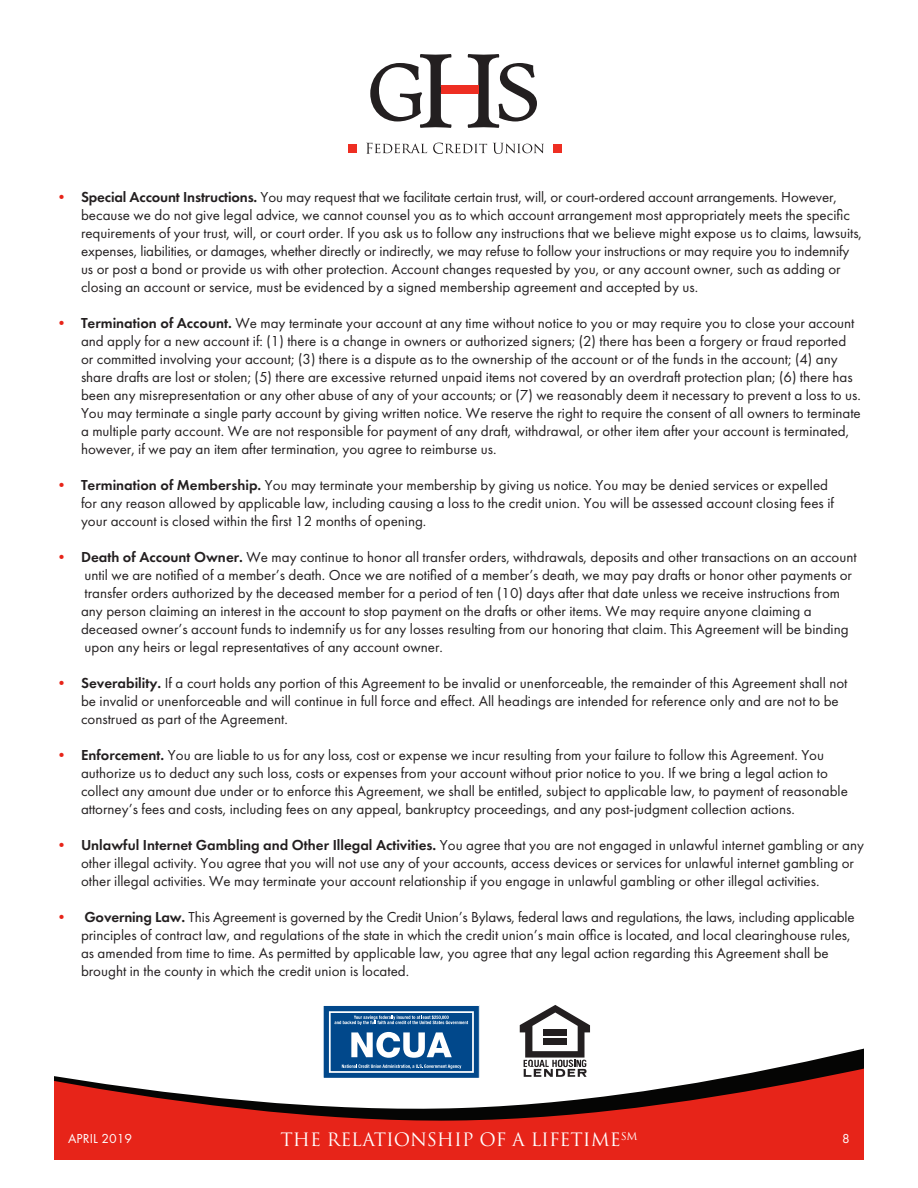
<style>
.page{position:relative;width:918px;height:1188px;background:#fff}
.page>*{position:absolute;margin:0;border:0;box-sizing:border-box;transform-origin:0 0}
.t1{font:18px "Trajan Pro 3";color:#fff}
.t2{font:15px/18px "Futura PT";color:#231f20}
.t3{font:13.5px "Futura PT";letter-spacing:.01em;color:#fff}
.t4{font:10.5px "Trajan Pro 3";color:#fff}
.s1{color:#e72419}
.s2{font-weight:600}
</style>
<div class="page">
<div style="left:348px;top:144px;width:8px;height:8px;background:#ee2e22"></div>
<svg style="left:366px;top:143px;width:61px;height:11px"></svg>
<svg style="left:433px;top:143px;width:54px;height:11px"></svg>
<svg style="left:493px;top:143px;width:51px;height:11px"></svg>
<div style="left:554px;top:144px;width:8px;height:8px;background:#ee2e22"></div>
<svg style="left:370px;top:54px;width:167px;height:74px"></svg>
<div style="left:441px;top:85px;width:37px;height:9px;background:#ee2e22"></div>
<svg style="left:479px;top:1042px;width:385px;height:22px"></svg>
<svg style="left:54px;top:1064px;width:810px;height:96px;fill:#e72419"></svg>
<div style="left:323px;top:1005px;width:156px;height:73px;background:#01488b"></div>
<div style="left:323px;top:1005px;width:156px;height:73px;border:1px solid #fff"></div>
<div style="left:329px;top:1011px;width:145px;height:62px;border:2px solid #fff"></div>
<svg style="left:335px;top:1015px;width:133px;height:10px"></svg>
<svg style="left:342px;top:1064px;width:119px;height:5px"></svg>
<svg style="left:351px;top:1032px;width:101px;height:26px"></svg>
<div style="left:514px;top:1000px;width:82px;height:82px;background:#fff"></div>
<svg style="left:520px;top:1005px;width:70px;height:72px"></svg>
<p class="t2" style="left:81px;top:187px;width:770px;text-indent:-27px"><span class="s1">•</span> <span class="s2">Special Account Instructions.</span> You may request that we facilitate certain trust, will, or court-ordered account arrangements. However, because we do not give legal advice, we cannot counsel you as to which account arrangement most appropriately meets the specific</p>
<p class="t2" style="left:81px;top:223px;width:783px">requirements of your trust, will, or court order. If you ask us to follow any instructions that we believe might expose us to claims, lawsuits, expenses, liabilities, or damages, whether directly or indirectly, we may refuse to follow your instructions or may require you to indemnify us or post a bond or provide us with other protection. Account changes requested by you, or any account owner, such as adding or closing an account or service, must be evidenced by a signed membership agreement and accepted by us.</p>
<p class="t2" style="left:81px;top:313px;width:781px;text-indent:-27px"><span class="s1">•</span> <span class="s2">Termination of Account.</span> We may terminate your account at any time without notice to you or may require you to close your account and apply for a new account if: (1) there is a change in owners or authorized signers; (2) there has been a forgery or fraud reported or committed involving your account; (3) there is a dispute as to the ownership of the account or of the funds in the account; (4) any share drafts are lost or stolen; (5) there are excessive returned unpaid items not covered by an overdraft protection plan; (6) there has been any misrepresentation or any other abuse of any of your accounts; or (7) we reasonably deem it necessary to prevent a loss to us.<br>You may terminate a single party account by giving written notice. We reserve the right to require the consent of all owners to terminate a multiple party account. We are not responsible for payment of any draft, withdrawal, or other item after your account is terminated, however, if we pay an item after termination, you agree to reimburse us.</p>
<p class="t2" style="left:81px;top:475px;width:755px;text-indent:-27px"><span class="s1">•</span> <span class="s2">Termination of Membership.</span> You may terminate your membership by giving us notice. You may be denied services or expelled for any reason allowed by applicable law, including causing a loss to the credit union. You will be assessed account closing fees if your account is closed within the first 12 months of opening.</p>
<p class="t2" style="left:81px;top:547px;width:777px;text-indent:-27px"><span class="s1">•</span> <span class="s2">Death of Account Owner.</span> We may continue to honor all transfer orders, withdrawals, deposits and other transactions on an account until we are notified of a member’s death. Once we are notified of a member’s death, we may pay drafts or honor other payments or transfer orders authorized by the deceased member for a period of ten (10) days after that date unless we receive instructions from any person claiming an interest in the account to stop payment on the drafts or other items. We may require anyone claiming a deceased owner’s account funds to indemnify us for any losses resulting from our honoring that claim. This Agreement will be binding upon any heirs or legal representatives of any account owner.</p>
<p class="t2" style="left:81px;top:673px;width:768px;text-indent:-27px"><span class="s1">•</span> <span class="s2">Severability.</span> If a court holds any portion of this Agreement to be invalid or unenforceable, the remainder of this Agreement shall not be invalid or unenforceable and will continue in full force and effect. All headings are intended for reference only and are not to be construed as part of the Agreement.</p>
<p class="t2" style="left:81px;top:745px;width:768px;text-indent:-27px"><span class="s1">•</span> <span class="s2">Enforcement.</span> You are liable to us for any loss, cost or expense we incur resulting from your failure to follow this Agreement. You authorize us to deduct any such loss, costs or expenses from your account without prior notice to you. If we bring a legal action to collect any amount due under or to enforce this Agreement, we shall be entitled, subject to applicable law, to payment of reasonable attorney’s fees and costs, including fees on any appeal, bankruptcy proceedings, and any post-judgment collection actions.</p>
<p class="t2" style="left:81px;top:835px;width:785px;text-indent:-27px"><span class="s1">•</span> <span class="s2">Unlawful Internet Gambling and Other Illegal Activities.</span> You agree that you are not engaged in unlawful internet gambling or any other illegal activity. You agree that you will not use any of your accounts, access devices or services for unlawful internet gambling or other illegal activities. We may terminate your account relationship if you engage in unlawful gambling or other illegal activities.</p>
<p class="t2" style="left:81px;top:907px;width:775px;text-indent:-27px"><span class="s1">•</span> <span class="s2">Governing Law.</span> This Agreement is governed by the Credit Union’s Bylaws, federal laws and regulations, the laws, including applicable principles of contract law, and regulations of the state in which the credit union’s main office is located, and local clearinghouse rules, as amended from time to time. As permitted by applicable law, you agree that any legal action regarding this Agreement shall be brought in the county in which the credit union is located.</p>
<p class="t3" style="left:68px;top:1131px;width:65px">APRIL 2019</p>
<p class="t4" style="left:621px;top:1129px;width:18px">SM</p>
<p class="t3" style="left:842px;top:1131px;width:9px">8</p>
<p class="t1" style="left:280px;top:1127px;width:342px">THE RELATIONSHIP OF A LIFETIME</p>
</div>
